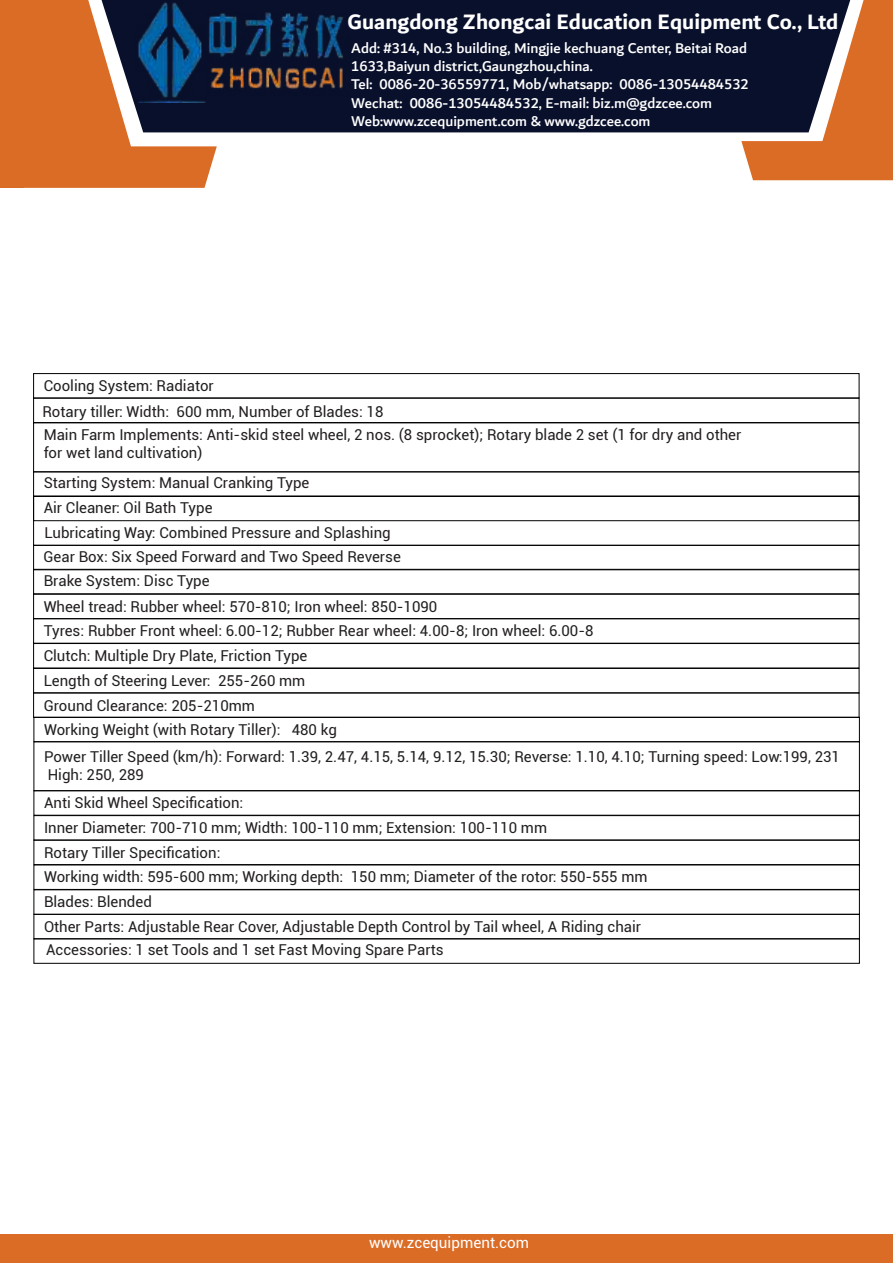
<style>
.page{position:relative;width:893px;height:1263px;background:#fff}
.page>*{position:absolute;margin:0;border:0;box-sizing:border-box;transform-origin:0 0}
.t1{font:700 22.5px "Dubai";color:#fff}
.t2{font:500 15.3px/18.3px "Dubai";color:#fff}
.t3{font:15.3px "Roboto";color:#fff}
.t4{font:15px/24.6px "Roboto";color:#231f20}
</style>
<div class="page">
<svg style="left:0;top:0;width:217px;height:188px;background:#dd7534"></svg>
<svg style="left:741px;top:0;width:152px;height:180px;background:#de7a3b"></svg>
<svg style="left:102px;top:0;width:748px;height:132px;background:#191d34"></svg>
<img style="left:134px;top:1px;width:242px;height:102px">
<div style="left:0;top:1235px;width:893px;height:28px;background:#db6c26"></div>
<div style="left:33px;top:373px;width:826px;height:25px;border:1px solid #000"></div>
<div style="left:33px;top:398px;width:826px;height:25px;border:1px solid #000"></div>
<div style="left:33px;top:422px;width:826px;height:50px;border:1px solid #000"></div>
<div style="left:33px;top:471px;width:826px;height:26px;border:1px solid #000"></div>
<div style="left:33px;top:496px;width:826px;height:25px;border:1px solid #000"></div>
<div style="left:33px;top:496px;width:826px;height:50px;border:1px solid #000"></div>
<div style="left:33px;top:569px;width:826px;height:25px;border:1px solid #000"></div>
<div style="left:33px;top:545px;width:826px;height:25px;border:1px solid #000"></div>
<div style="left:33px;top:594px;width:826px;height:25px;border:1px solid #000"></div>
<div style="left:33px;top:618px;width:826px;height:25px;border:1px solid #000"></div>
<div style="left:33px;top:643px;width:826px;height:25px;border:1px solid #000"></div>
<div style="left:33px;top:668px;width:826px;height:25px;border:1px solid #000"></div>
<div style="left:33px;top:692px;width:826px;height:26px;border:1px solid #000"></div>
<div style="left:34px;top:717px;width:826px;height:25px;border:1px solid #000"></div>
<div style="left:34px;top:741px;width:826px;height:50px;border:1px solid #000"></div>
<div style="left:34px;top:790px;width:826px;height:25px;border:1px solid #000"></div>
<div style="left:34px;top:815px;width:826px;height:25px;border:1px solid #000"></div>
<div style="left:34px;top:840px;width:826px;height:25px;border:1px solid #000"></div>
<div style="left:34px;top:864px;width:826px;height:26px;border:1px solid #000"></div>
<div style="left:34px;top:889px;width:826px;height:26px;border:1px solid #000"></div>
<div style="left:34px;top:914px;width:826px;height:25px;border:1px solid #000"></div>
<div style="left:34px;top:938px;width:826px;height:26px;border:1px solid #000"></div>
<h1 class="t1" style="left:347px;top:8px;width:492px">Guangdong Zhongcai Education Equipment Co., Ltd</h1>
<p class="t2" style="left:351px;top:38px;width:399px">Add: #314, No.3 building, Mingjie kechuang Center, Beitai Road 1633,Baiyun district,Gaungzhou,china.<br>Tel: 0086-20-36559771, Mob/whatsapp: 0086-13054484532<br>Wechat: 0086-13054484532, E-mail: biz.m@gdzcee.com Web:www.zcequipment.com &amp; www.gdzcee.com</p>
<p class="t4" style="left:42px;top:372px;width:343px;line-height:25.7px">Cooling System: Radiator<br>Rotary tiller: Width: 600 mm, Number of Blades: 18</p>
<p class="t4" style="left:44px;top:425px;width:699px;line-height:18px">Main Farm Implements: Anti-skid steel wheel, 2 nos. (8 sprocket); Rotary blade 2 set (1 for dry and other for wet land cultivation)</p>
<p class="t4" style="left:44px;top:470px;width:267px;line-height:24.2px">Starting System: Manual Cranking Type<br>Air Cleaner: Oil Bath Type</p>
<p class="t4" style="left:45px;top:520px;width:348px">Lubricating Way: Combined Pressure and Splashing</p>
<p class="t4" style="left:43px;top:544px;width:359px">Gear Box: Six Speed Forward and Two Speed Reverse</p>
<p class="t4" style="left:44px;top:568px;width:167px">Brake System: Disc Type</p>
<p class="t4" style="left:44px;top:593px;width:551px">Wheel tread: Rubber wheel: 570-810; Iron wheel: 850-1090<br>Tyres: Rubber Front wheel: 6.00-12; Rubber Rear wheel: 4.00-8; Iron wheel: 6.00-8</p>
<p class="t4" style="left:44px;top:642px;width:265px">Clutch: Multiple Dry Plate, Friction Type</p>
<p class="t4" style="left:44px;top:668px;width:263px">Length of Steering Lever: 255-260 mm<br>Ground Clearance: 205-210mm</p>
<p class="t4" style="left:44px;top:716px;width:797px;line-height:27.2px">Working Weight (with Rotary Tiller): 480 kg<br>Power Tiller Speed (km/h): Forward: 1.39, 2.47, 4.15, 5.14, 9.12, 15.30; Reverse: 1.10, 4.10; Turning speed: Low:199, 231</p>
<p class="t4" style="left:44px;top:761px;width:201px;line-height:27.5px">High: 250, 289<br>Anti Skid Wheel Specification:</p>
<p class="t4" style="left:44px;top:815px;width:505px">Inner Diameter: 700-710 mm; Width: 100-110 mm; Extension: 100-110 mm<br>Rotary Tiller Specification:</p>
<p class="t4" style="left:44px;top:864px;width:605px">Working width: 595-600 mm; Working depth: 150 mm; Diameter of the rotor: 550-555 mm</p>
<p class="t4" style="left:44px;top:889px;width:599px">Blades: Blended<br>Other Parts: Adjustable Rear Cover, Adjustable Depth Control by Tail wheel, A Riding chair</p>
<p class="t4" style="left:46px;top:936px;width:399px">Accessories: 1 set Tools and 1 set Fast Moving Spare Parts</p>
<p class="t3" style="left:369px;top:1231px;width:162px">www.zcequipment.com</p>
</div>
